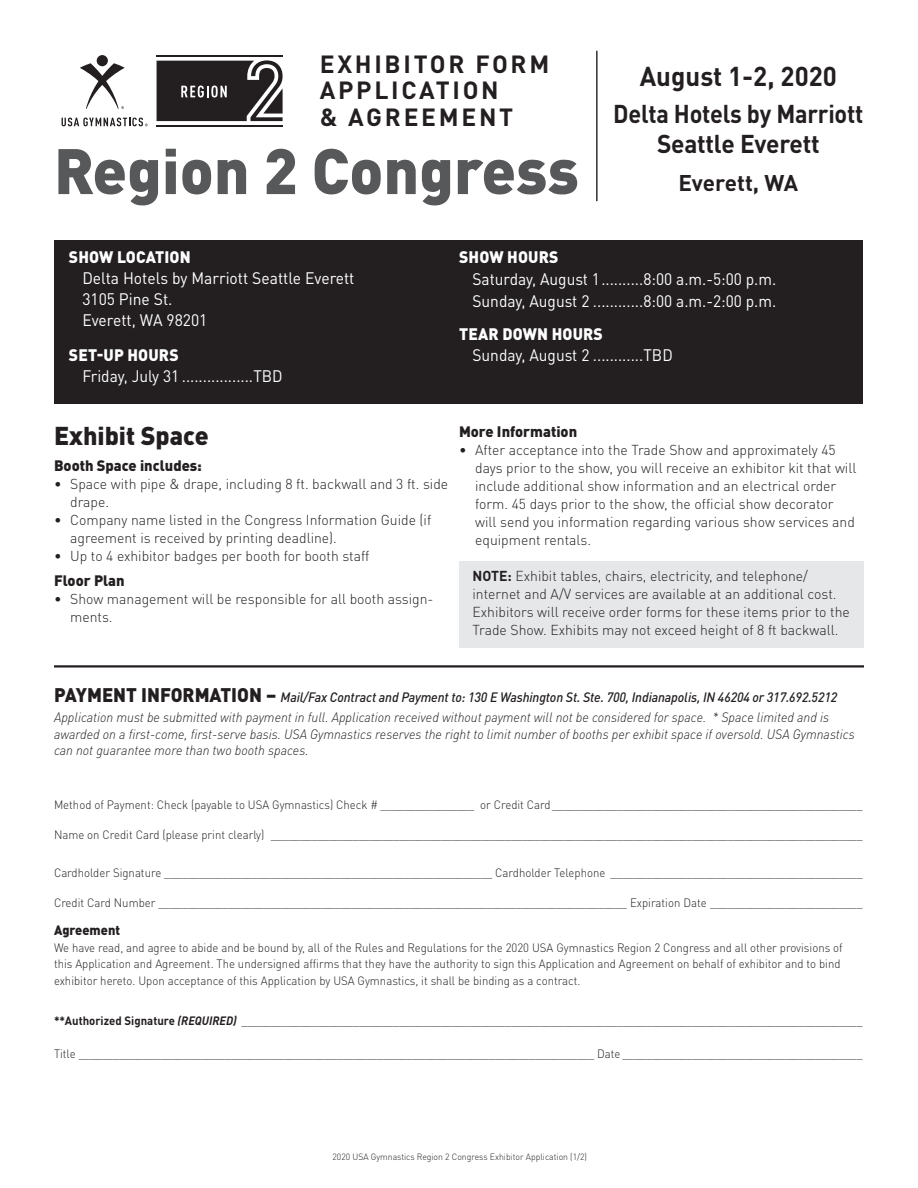
<style>
.page{position:relative;width:918px;height:1188px;background:#fff}
.page>*{position:absolute;margin:0;border:0;box-sizing:border-box;transform-origin:0 0}
.t1{font:900 63.15px "DIN Pro";color:#57585a}
.t2{font:700 27px "DIN Pro";color:#231f20;scale:.96 1}
.t3{font:700 25.5px "DIN Pro";letter-spacing:-.01em;color:#231f20;scale:.92 1}
.t4{font:700 25.5px "DIN Pro";letter-spacing:-.01em;color:#231f20;scale:.96 1}
.t5{font:900 25.5px "DIN Pro";color:#231f20}
.t6{font:700 24.6px "DIN Pro";letter-spacing:.11em;color:#231f20}
.t7{font:700 22.5px "DIN Pro";color:#231f20}
.t8{font:16.5px "DIN Pro";color:#fff;scale:.94 1}
.t9{font:16.5px "DIN Pro";color:#fff;scale:.95 1}
.t10{font:900 16.5px "DIN Pro";letter-spacing:.01em;color:#fff;scale:.95 1}
.t11{font:900 15px "DIN Pro";color:#231f20}
.t12{font:300 14.25px/18px "DIN Pro";color:#231f20}
.t13{font:italic 300 13.5px/16.5px "DIN Pro";color:#231f20;scale:.95 1}
.t14{font:italic 500 13.5px "DIN Pro";letter-spacing:-.01em;color:#231f20;scale:.95 1}
.t15{font:900 13.5px "DIN Pro";color:#231f20;scale:.95 1}
.t16{font:300 12px/16.5px "DIN Pro";color:#231f20;scale:.95 1}
.t17{font:300 9px "DIN Pro";color:#231f20;scale:.96 1}
.s1{font-weight:700}
.s2{font-weight:900;font-style:normal;font-size:19.5px}
.s3{font-weight:700;font-style:italic}
</style>
<div class="page">
<div style="left:459px;top:561px;width:404px;height:87px;background:#e6e7e9"></div>
<div style="left:55px;top:240px;width:808px;height:164px;background:#231f20"></div>
<hr style="left:54px;top:665px;width:810px;height:3px;background:#231f20">
<hr style="left:596px;top:51px;width:2px;height:150px;background:#231f20">
<div style="left:97px;top:55px;width:11px;height:11px;background:#231f20;border-radius:50%"></div>
<svg style="left:80px;top:63px;width:44px;height:46px"></svg>
<svg style="left:62px;top:118px;width:86px;height:8px"></svg>
<hr style="left:157px;top:55px;width:126px;height:2px;background:#231f20">
<hr style="left:157px;top:125px;width:126px;height:1px;background:#231f20">
<svg style="left:157px;top:60px;width:126px;height:61px;background:#413e3f"></svg>
<p class="t6" style="left:320px;top:43px;width:231px">EXHIBITOR FORM</p>
<p class="t6" style="left:320px;top:70px;width:180px">APPLICATION</p>
<p class="t6" style="left:320px;top:96px;width:195px">&amp; AGREEMENT</p>
<p class="t1" style="left:54px;top:117px;width:526px">Region 2 Congress</p>
<p class="t2" style="left:640px;top:53px;width:207px">August 1-2, 2020</p>
<p class="t3" style="left:613px;top:93px;width:273px">Delta Hotels by Marriott</p>
<p class="t4" style="left:657px;top:123px;width:171px">Seattle Everett</p>
<p class="t7" style="left:678px;top:164px;width:121px">Everett, WA</p>
<p class="t10" style="left:69px;top:243px;width:130px">SHOW LOCATION</p>
<p class="t9" style="left:82px;top:265px;width:288px">Delta Hotels by Marriott Seattle Everett</p>
<p class="t9" style="left:82px;top:286px;width:96px">3105 Pine St.</p>
<p class="t9" style="left:82px;top:307px;width:133px">Everett, WA 98201</p>
<p class="t10" style="left:69px;top:341px;width:117px">SET-UP HOURS</p>
<p class="t8" style="left:82px;top:363px;width:215px">Friday, July 31 .................TBD</p>
<p class="t10" style="left:459px;top:243px;width:106px">SHOW HOURS</p>
<p class="t8" style="left:472px;top:266px;width:325px">Saturday, August 1..........8:00 a.m.-5:00 p.m.</p>
<p class="t8" style="left:472px;top:288px;width:325px">Sunday, August 2 ............8:00 a.m.-2:00 p.m.</p>
<p class="t10" style="left:459px;top:320px;width:153px">TEAR DOWN HOURS</p>
<p class="t8" style="left:472px;top:342px;width:215px">Sunday, August 2 ............TBD</p>
<p class="t5" style="left:54px;top:414px;width:156px">Exhibit Space</p>
<p class="t11" style="left:54px;top:452px;width:149px">Booth Space includes:</p>
<p class="t12" style="left:70px;top:473px;width:380px;text-indent:-16px">• Space with pipe &amp; drape, including 8 ft. backwall and 3 ft. side drape.</p>
<p class="t12" style="left:70px;top:509px;width:363px;text-indent:-16px">• Company name listed in the Congress Information Guide (if agreement is received by printing deadline).</p>
<p class="t12" style="left:54px;top:545px;width:317px">• Up to 4 exhibitor badges per booth for booth staff</p>
<p class="t11" style="left:54px;top:568px;width:72px">Floor Plan</p>
<p class="t12" style="left:70px;top:589px;width:365px;text-indent:-16px">• Show management will be responsible for all booth assign&shy;ments.</p>
<p class="t11" style="left:459px;top:419px;width:120px">More Information</p>
<p class="t12" style="left:475px;top:440px;width:383px;text-indent:-16px">• After acceptance into the Trade Show and approximately 45 days prior to the show, you will receive an exhibitor kit that will include additional show information and an electrical order form. 45 days prior to the show, the official show decorator will send you information regarding various show services and equipment rentals.</p>
<p class="t12" style="left:472px;top:566px;width:379px"><span class="s1">NOTE:</span> Exhibit tables, chairs, electricity, and telephone/ internet and A/V services are available at an additional cost.<br>Exhibitors will receive order forms for these items prior to the Trade Show. Exhibits may not exceed height of 8 ft backwall.</p>
<p class="t14" style="left:54px;top:686px;width:826px"><span class="s2">PAYMENT INFORMATION –</span> Mail/Fax Contract and Payment to: 130 E Washington St. Ste. 700, Indianapolis, IN 46204 or 317.692.5212</p>
<p class="t13" style="left:54px;top:708px;width:845px">Application must be submitted with payment in full. Application received without payment will not be considered for space. * Space limited and is awarded on a first-come, first-serve basis. USA Gymnastics reserves the right to limit number of booths per exhibit space if oversold. USA Gymnastics can not guarantee more than two booth spaces.</p>
<p class="t16" style="left:54px;top:795px;width:853px">Method of Payment: Check (payable to USA Gymnastics) Check # ________________ or Credit Card_____________________________________________________</p>
<p class="t16" style="left:54px;top:825px;width:853px">Name on Credit Card (please print clearly) _____________________________________________________________________________________________________</p>
<p class="t16" style="left:54px;top:863px;width:853px">Cardholder Signature ________________________________________________________ Cardholder Telephone ___________________________________________</p>
<p class="t16" style="left:54px;top:893px;width:853px">Credit Card Number ________________________________________________________________________________ Expiration Date __________________________</p>
<p class="t15" style="left:54px;top:919px;width:71px">Agreement</p>
<p class="t16" style="left:54px;top:938px;width:832px">We have read, and agree to abide and be bound by, all of the Rules and Regulations for the 2020 USA Gymnastics Region 2 Congress and all other provisions of this Application and Agreement. The undersigned affirms that they have the authority to sign this Application and Agreement on behalf of exhibitor and to bind exhibitor hereto. Upon acceptance of this Application by USA Gymnastics, it shall be binding as a contract.</p>
<p class="t16" style="left:54px;top:1011px;width:853px"><span class="s1">**Authorized Signature</span> <span class="s3">(REQUIRED)</span> __________________________________________________________________________________________________________</p>
<p class="t16" style="left:54px;top:1044px;width:853px">Title ________________________________________________________________________________________ Date _________________________________________</p>
<p class="t17" style="left:333px;top:1150px;width:267px">2020 USA Gymnastics Region 2 Congress Exhibitor Application (1/2)</p>
</div>
